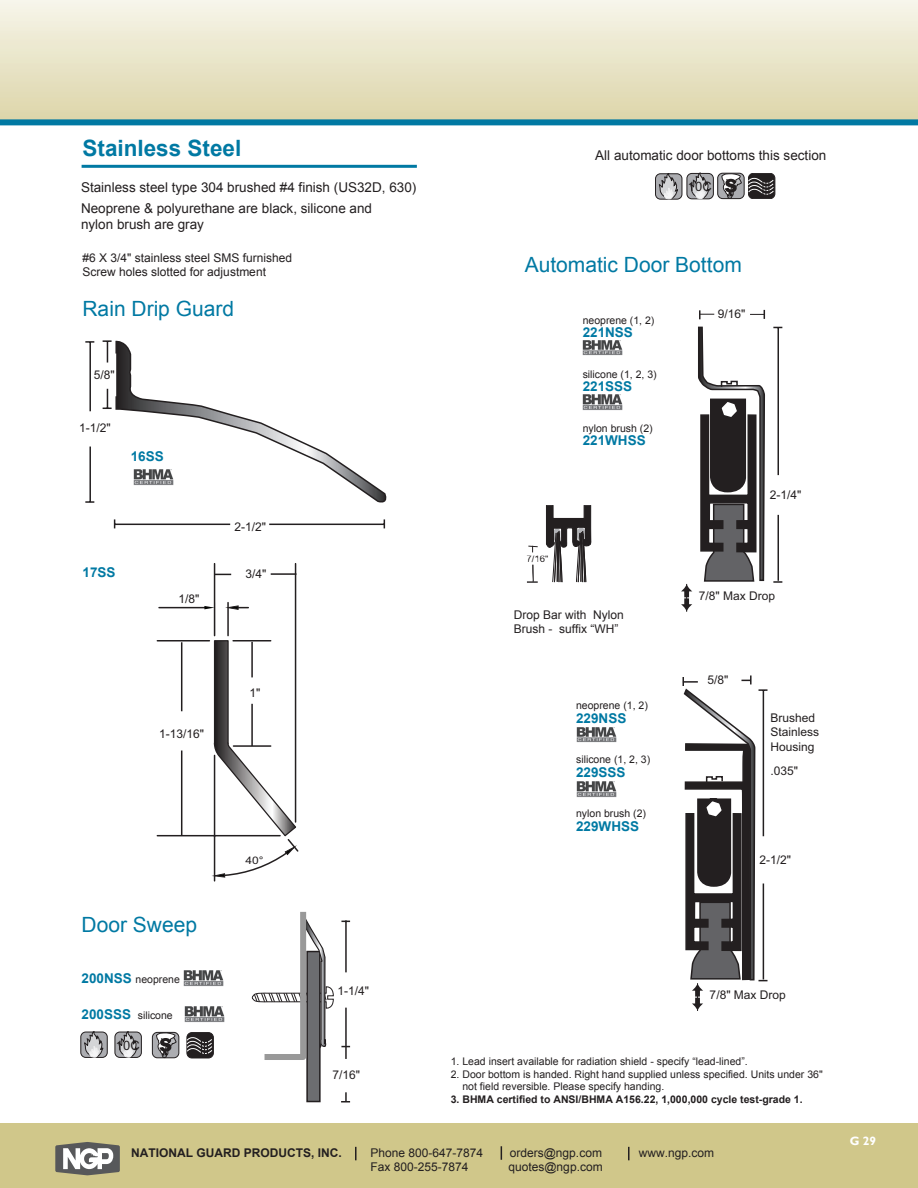
<style>
.page{position:relative;width:918px;height:1188px;background:#fff}
.page>*{position:absolute;margin:0;border:0;box-sizing:border-box;transform-origin:0 0}
.t1{font:700 22.5px "Arial";color:#0079a3}
.t2{font:21px "Arial";color:#0079a3}
.t3{font:13.5px/16.2px "Arial";color:#231f20}
.t4{font:700 13.5px "Arial";color:#0079a3}
.t5{font:12.9px "Arial";color:#231f20}
.t6{font:12px/14.4px "Arial";color:#231f20}
.t7{font:700 12px "Arial";color:#231f20}
.t8{font:12px "Arial";color:#211d1e}
.t9{font:700 12px "Gill Sans";color:#fff}
.t10{font:10.5px/12.6px "Arial";color:#231f20}
.t11{font:700 10.5px "Arial";color:#231f20}
.t12{font:10.35px "Arial";color:#211d1e;scale:1.16 1}
.t13{font:9.6px "Arial";color:#231f20}
.s1{font-weight:700;font-size:13.5px;color:#0079a3}
</style>
<div class="page">
<div style="left:0;top:0;width:918px;height:124px;background:linear-gradient(to bottom,#f6f5ea,#dcd4a8)"></div>
<div style="left:0;top:1124px;width:918px;height:64px;background:#d0c78a"></div>
<svg style="left:501px;top:1146px;width:1px;height:14px"></svg>
<svg style="left:355px;top:1147px;width:2px;height:13px"></svg>
<svg style="left:628px;top:1147px;width:2px;height:13px"></svg>
<svg style="left:55px;top:1142px;width:65px;height:33px"></svg>
<div style="left:0;top:119px;width:918px;height:6px;background:#0079a3"></div>
<svg style="left:113px;top:519px;width:273px;height:10px"></svg>
<svg style="left:85px;top:341px;width:9px;height:2px"></svg>
<hr style="left:89px;top:342px;width:2px;height:69px;background:#231f20">
<hr style="left:89px;top:447px;width:2px;height:55px;background:#231f20">
<svg style="left:85px;top:501px;width:9px;height:2px"></svg>
<svg style="left:103px;top:340px;width:283px;height:163px"></svg>
<img style="left:133px;top:469px;width:40px;height:17px">
<svg style="left:341px;top:1092px;width:9px;height:11px"></svg>
<hr style="left:345px;top:921px;width:2px;height:51px;background:#231f20">
<hr style="left:345px;top:1008px;width:2px;height:51px;background:#231f20">
<svg style="left:252px;top:912px;width:82px;height:191px"></svg>
<div style="left:81px;top:1032px;width:26px;height:25px;background:#acadb1;border-radius:5px"></div>
<div style="left:80px;top:1032px;width:28px;height:26px;border:1px solid #231f20;border-radius:5px"></div>
<svg style="left:84px;top:1031px;width:20px;height:27px"></svg>
<div style="left:115px;top:1032px;width:26px;height:25px;background:#acadb1;border-radius:5px"></div>
<div style="left:115px;top:1032px;width:27px;height:26px;border:1px solid #231f20;border-radius:5px"></div>
<svg style="left:119px;top:1031px;width:19px;height:27px"></svg>
<div style="left:187px;top:1033px;width:26px;height:25px;background:#231f20;border-radius:5px"></div>
<div style="left:187px;top:1032px;width:27px;height:26px;border:1px solid #231f20;border-radius:5px"></div>
<svg style="left:187px;top:1035px;width:26px;height:20px"></svg>
<img style="left:185px;top:1006px;width:39px;height:16px">
<img style="left:184px;top:970px;width:40px;height:16px">
<div style="left:152px;top:1032px;width:27px;height:26px;background:#acadb1;border-radius:5px"></div>
<div style="left:152px;top:1032px;width:27px;height:26px;border:1px solid #231f20;border-radius:5px"></div>
<svg style="left:156px;top:1032px;width:20px;height:26px"></svg>
<div style="left:656px;top:174px;width:26px;height:25px;background:#acadb1;border-radius:5px"></div>
<div style="left:655px;top:173px;width:27px;height:27px;border:1px solid #231f20;border-radius:5px"></div>
<svg style="left:659px;top:173px;width:19px;height:27px"></svg>
<div style="left:687px;top:173px;width:26px;height:26px;background:#acadb1;border-radius:5px"></div>
<div style="left:687px;top:173px;width:27px;height:26px;border:1px solid #231f20;border-radius:5px"></div>
<svg style="left:690px;top:173px;width:20px;height:27px"></svg>
<div style="left:748px;top:173px;width:27px;height:26px;background:#231f20;border-radius:5px"></div>
<div style="left:748px;top:173px;width:27px;height:26px;border:1px solid #231f20;border-radius:5px"></div>
<svg style="left:748px;top:175px;width:26px;height:21px"></svg>
<div style="left:718px;top:173px;width:26px;height:26px;background:#acadb1;border-radius:5px"></div>
<div style="left:717px;top:173px;width:28px;height:26px;border:1px solid #231f20;border-radius:5px"></div>
<svg style="left:722px;top:173px;width:19px;height:26px"></svg>
<hr style="left:82px;top:165px;width:335px;height:3px;background:#0079a3">
<svg style="left:546px;top:505px;width:45px;height:78px"></svg>
<svg style="left:527px;top:565px;width:11px;height:18px"></svg>
<svg style="left:528px;top:545px;width:10px;height:7px"></svg>
<svg style="left:773px;top:581px;width:9px;height:2px"></svg>
<hr style="left:778px;top:327px;width:1px;height:148px;background:#231f20">
<hr style="left:778px;top:515px;width:1px;height:66px;background:#231f20">
<svg style="left:699px;top:310px;width:15px;height:9px"></svg>
<svg style="left:681px;top:326px;width:84px;height:286px"></svg>
<svg style="left:750px;top:310px;width:15px;height:9px"></svg>
<svg style="left:682px;top:675px;width:86px;height:336px"></svg>
<img style="left:583px;top:340px;width:39px;height:16px">
<img style="left:583px;top:394px;width:39px;height:16px">
<img style="left:576px;top:727px;width:40px;height:16px">
<img style="left:576px;top:781px;width:40px;height:16px">
<hr style="left:214px;top:564px;width:1px;height:72px;background:#231f20">
<hr style="left:295px;top:564px;width:1px;height:258px;background:#231f20">
<hr style="left:227px;top:603px;width:2px;height:33px;background:#231f20">
<hr style="left:159px;top:607px;width:45px;height:1px;background:#231f20">
<svg style="left:227px;top:605px;width:21px;height:5px"></svg>
<svg style="left:204px;top:606px;width:10px;height:3px"></svg>
<svg style="left:157px;top:639px;width:142px;height:243px"></svg>
<hr style="left:271px;top:573px;width:25px;height:2px;background:#211d1e">
<svg style="left:215px;top:574px;width:16px;height:1px"></svg>
<hr style="left:181px;top:642px;width:1px;height:69px;background:#211d1e">
<hr style="left:181px;top:751px;width:1px;height:84px;background:#211d1e">
<hr style="left:251px;top:642px;width:2px;height:35px;background:#211d1e">
<hr style="left:251px;top:704px;width:2px;height:42px;background:#211d1e">
<p class="t1" style="left:82px;top:133px;width:160px">Stainless Steel</p>
<p class="t3" style="left:595px;top:147px;width:233px">All automatic door bottoms this section</p>
<p class="t3" style="left:81px;top:179px;width:337px">Stainless steel type 304 brushed #4 finish (US32D, 630)</p>
<p class="t5" style="left:688px;top:178px;width:25px">10C</p>
<p class="t3" style="left:81px;top:200px;width:293px">Neoprene &amp; polyurethane are black, silicone and nylon brush are gray</p>
<p class="t6" style="left:83px;top:251px;width:211px">#6 X 3/4" stainless steel SMS furnished</p>
<p class="t6" style="left:83px;top:265px;width:185px">Screw holes slotted for adjustment</p>
<p class="t2" style="left:525px;top:251px;width:219px">Automatic Door Bottom</p>
<p class="t2" style="left:82px;top:294px;width:153px">Rain Drip Guard</p>
<p class="t6" style="left:94px;top:368px;width:22px">5/8"</p>
<p class="t6" style="left:79px;top:421px;width:33px">1-1/2"</p>
<p class="t4" style="left:131px;top:447px;width:35px">16SS</p>
<p class="t4" style="left:82px;top:564px;width:35px">17SS</p>
<p class="t8" style="left:179px;top:591px;width:22px">1/8"</p>
<p class="t6" style="left:234px;top:520px;width:33px">2-1/2"</p>
<p class="t8" style="left:246px;top:566px;width:22px">3/4"</p>
<p class="t8" style="left:159px;top:726px;width:46px">1-13/16"</p>
<p class="t8" style="left:250px;top:684px;width:12px">1"</p>
<p class="t2" style="left:82px;top:911px;width:117px">Door Sweep</p>
<p class="t10" style="left:82px;top:973px;width:100px"><span class="s1">200NSS</span> neoprene</p>
<p class="t10" style="left:82px;top:1009px;width:93px"><span class="s1">200SSS</span> silicone</p>
<p class="t5" style="left:116px;top:1037px;width:25px">10C</p>
<p class="t12" style="left:246px;top:854px;width:17px">40°</p>
<p class="t6" style="left:337px;top:984px;width:33px">1-1/4"</p>
<p class="t6" style="left:332px;top:1067px;width:29px">7/16"</p>
<p class="t10" style="left:583px;top:314px;width:73px">neoprene (1, 2)</p>
<p class="t4" style="left:583px;top:323px;width:52px">221NSS</p>
<p class="t10" style="left:583px;top:368px;width:76px">silicone (1, 2, 3)</p>
<p class="t4" style="left:583px;top:377px;width:51px">221SSS</p>
<p class="t10" style="left:583px;top:422px;width:72px">nylon brush (2)</p>
<p class="t4" style="left:583px;top:431px;width:65px">221WHSS</p>
<p class="t13" style="left:527px;top:553px;width:24px">7/16"</p>
<p class="t6" style="left:514px;top:608px;width:112px">Drop Bar with Nylon</p>
<p class="t6" style="left:514px;top:622px;width:106px">Brush - suffix “WH”</p>
<p class="t10" style="left:576px;top:699px;width:73px">neoprene (1, 2)</p>
<p class="t4" style="left:576px;top:709px;width:52px">229NSS</p>
<p class="t10" style="left:576px;top:753px;width:76px">silicone (1, 2, 3)</p>
<p class="t4" style="left:576px;top:763px;width:51px">229SSS</p>
<p class="t10" style="left:576px;top:807px;width:72px">nylon brush (2)</p>
<p class="t4" style="left:576px;top:817px;width:65px">229WHSS</p>
<p class="t6" style="left:718px;top:306px;width:29px">9/16"</p>
<p class="t6" style="left:770px;top:488px;width:33px">2-1/4"</p>
<p class="t6" style="left:699px;top:588px;width:78px">7/8" Max Drop</p>
<p class="t6" style="left:707px;top:673px;width:22px">5/8"</p>
<p class="t6" style="left:770px;top:711px;width:50px">Brushed<br>Stainless<br>Housing</p>
<p class="t6" style="left:771px;top:764px;width:29px">.035"</p>
<p class="t6" style="left:759px;top:852px;width:33px">2-1/2"</p>
<p class="t6" style="left:710px;top:988px;width:78px">7/8" Max Drop</p>
<p class="t10" style="left:451px;top:1055px;width:299px">1. Lead insert available for radiation shield - specify “lead-lined”.</p>
<p class="t10" style="left:462px;top:1068px;width:362px;text-indent:-12px">2. Door bottom is handed. Right hand supplied unless specified. Units under 36" not field reversible. Please specify handing.</p>
<p class="t11" style="left:451px;top:1092px;width:353px">3. BHMA certified to ANSI/BHMA A156.22, 1,000,000 cycle test-grade 1.</p>
<p class="t7" style="left:131px;top:1144px;width:212px">NATIONAL GUARD PRODUCTS, INC.</p>
<p class="t6" style="left:370px;top:1145px;width:114px">Phone 800-647-7874</p>
<p class="t6" style="left:510px;top:1145px;width:94px">orders@ngp.com</p>
<p class="t6" style="left:639px;top:1145px;width:77px">www.ngp.com</p>
<p class="t6" style="left:370px;top:1160px;width:100px">Fax 800-255-7874</p>
<p class="t6" style="left:508px;top:1160px;width:96px">quotes@ngp.com</p>
<p class="t9" style="left:850px;top:1133px;width:28px">G 29</p>
</div>
